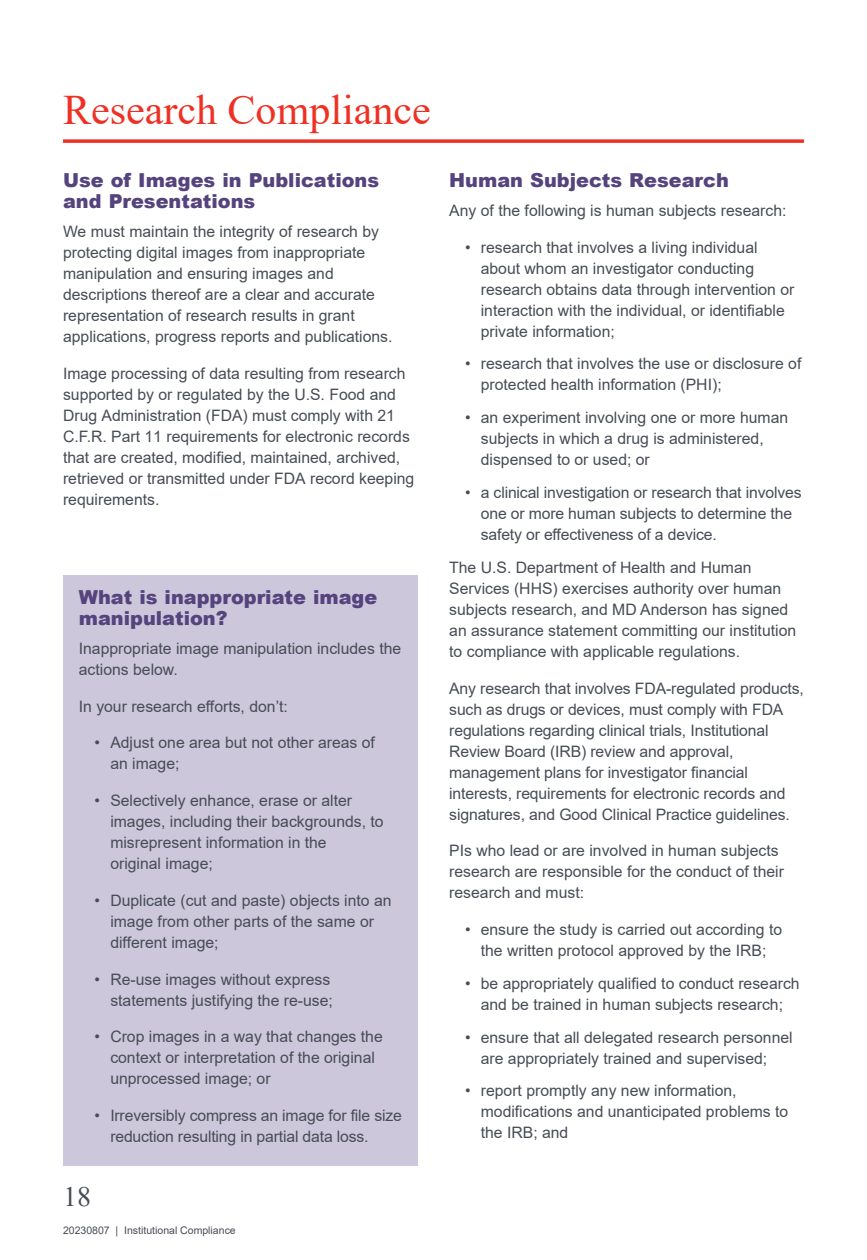
<style>
.page{position:relative;width:867px;height:1260px;background:#fff}
.page>*{position:absolute;margin:0;border:0;box-sizing:border-box;transform-origin:0 0}
.t1{font:42px "Times New Roman";color:#ee3124}
.t2{font:28px "Times New Roman";color:#474c55}
.t3{font:900 19.25px/21px "Arial";color:#55437e}
.t4{font:15.75px/21px "Arial";color:#474c55}
.t5{font:10.5px "Arial";color:#474c55}
</style>
<div class="page">
<svg style="left:63px;top:139px;width:740px;height:4px;background:#f04a3e"></svg>
<div style="left:63px;top:575px;width:354px;height:591px;background:#ccc7da"></div>
<h1 class="t1" style="left:63px;top:80px;width:369px">Research Compliance</h1>
<p class="t3" style="left:63px;top:169px;width:317px">Use of Images in Publications and Presentations</p>
<p class="t4" style="left:63px;top:221px;width:331px">We must maintain the integrity of research by protecting digital images from inappropriate manipulation and ensuring images and descriptions thereof are a clear and accurate representation of research results in grant applications, progress reports and publications.</p>
<p class="t4" style="left:63px;top:362px;width:353px">Image processing of data resulting from research supported by or regulated by the U.S. Food and Drug Administration (FDA) must comply with 21<br>C.F.R. Part 11 requirements for electronic records that are created, modified, maintained, archived, retrieved or transmitted under FDA record keeping requirements.</p>
<p class="t3" style="left:79px;top:586px;width:300px">What is inappropriate image manipulation?</p>
<p class="t4" style="left:79px;top:638px;width:324px">Inappropriate image manipulation includes the actions below.</p>
<p class="t4" style="left:79px;top:696px;width:210px">In your research efforts, don’t:</p>
<p class="t4" style="left:110px;top:732px;width:266px;text-indent:-16px">• Adjust one area but not other areas of an image;</p>
<p class="t4" style="left:110px;top:790px;width:275px;text-indent:-16px">• Selectively enhance, erase or alter images, including their backgrounds, to misrepresent information in the<br>original image;</p>
<p class="t4" style="left:110px;top:890px;width:283px;text-indent:-16px">• Duplicate (cut and paste) objects into an image from other parts of the same or different image;</p>
<p class="t4" style="left:95px;top:969px;width:240px;text-align:right">• Re-use images without express statements justifying the re-use;</p>
<p class="t4" style="left:110px;top:1026px;width:274px;text-indent:-16px">• Crop images in a way that changes the context or interpretation of the original unprocessed image; or</p>
<p class="t4" style="left:110px;top:1105px;width:293px;text-indent:-16px">• Irreversibly compress an image for file size reduction resulting in partial data loss.</p>
<h2 class="t2" style="left:63px;top:1177px;width:29px">18</h2>
<p class="t5" style="left:63px;top:1223px;width:174px">20230807 | Institutional Compliance</p>
<p class="t3" style="left:449px;top:169px;width:281px">Human Subjects Research</p>
<p class="t4" style="left:449px;top:200px;width:339px">Any of the following is human subjects research:</p>
<p class="t4" style="left:480px;top:237px;width:315px;text-indent:-16px">• research that involves a living individual about whom an investigator conducting research obtains data through intervention or interaction with the individual, or identifiable private information;</p>
<p class="t4" style="left:480px;top:353px;width:322px;text-indent:-16px">• research that involves the use or disclosure of protected health information (PHI);</p>
<p class="t4" style="left:480px;top:407px;width:309px;text-indent:-16px">• an experiment involving one or more human subjects in which a drug is administered, dispensed to or used; or</p>
<p class="t4" style="left:480px;top:482px;width:322px;text-indent:-16px">• a clinical investigation or research that involves one or more human subjects to determine the safety or effectiveness of a device.</p>
<p class="t4" style="left:449px;top:557px;width:348px">The U.S. Department of Health and Human Services (HHS) exercises authority over human subjects research, and MD Anderson has signed an assurance statement committing our institution to compliance with applicable regulations.</p>
<p class="t4" style="left:449px;top:677px;width:356px">Any research that involves FDA-regulated products, such as drugs or devices, must comply with FDA regulations regarding clinical trials, Institutional Review Board (IRB) review and approval, management plans for investigator financial interests, requirements for electronic records and signatures, and Good Clinical Practice guidelines.</p>
<p class="t4" style="left:449px;top:840px;width:336px">PIs who lead or are involved in human subjects research are responsible for the conduct of their research and must:</p>
<p class="t4" style="left:465px;top:919px;width:318px;text-align:center">• ensure the study is carried out according to the written protocol approved by the IRB;</p>
<p class="t4" style="left:465px;top:973px;width:336px;text-align:center">• be appropriately qualified to conduct research and be trained in human subjects research;</p>
<p class="t4" style="left:480px;top:1026px;width:313px;text-indent:-16px">• ensure that all delegated research personnel are appropriately trained and supervised;</p>
<p class="t4" style="left:480px;top:1080px;width:309px;text-indent:-16px">• report promptly any new information, modifications and unanticipated problems to the IRB; and</p>
</div>
